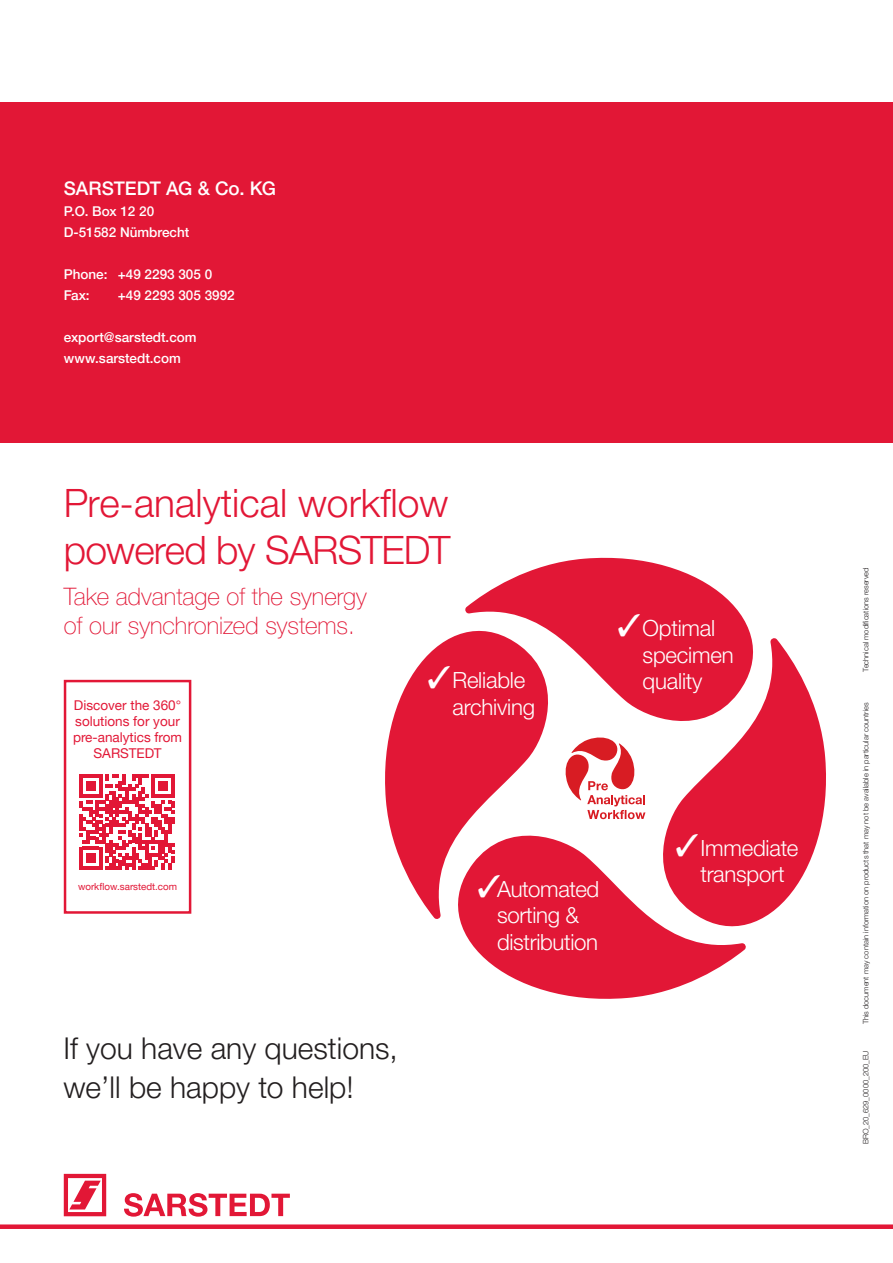
<style>
.page{position:relative;width:893px;height:1263px;background:#fff}
.page>*{position:absolute;margin:0;border:0;box-sizing:border-box;transform-origin:0 0}
.t1{font:300 39px/46.8px "Helvetica Neue LTW1 G";letter-spacing:-.015em;color:#e21736}
.t2{font:300 30px/39px "Helvetica Neue LTW1 G";color:#231f20}
.t3{font:100 24px/28.8px "Helvetica Neue LTW1 G";color:#e21736}
.t4{font:300 22.2px/26.7px "Helvetica Neue LTW1 G";letter-spacing:-.01em;color:#fff}
.t5{font:500 18.75px "Helvetica Neue LTW1 G";color:#fff}
.t6{font:500 13.5px/21px "Helvetica Neue LTW1 G";color:#fff}
.t7{font:13.5px/16.2px "Helvetica Neue LTW1 G";color:#e21736;text-align:center}
.t8{font:9.75px "Helvetica Neue LTW1 G";color:#e21736}
.t9{font:300 7.5px "Helvetica Neue LTW1 G";color:#231f20}
</style>
<div class="page">
<div style="left:0;top:1224px;width:893px;height:5px;background:#e21736"></div>
<svg style="left:64px;top:1174px;width:42px;height:42px"></svg>
<svg style="left:124px;top:1193px;width:166px;height:23px"></svg>
<div style="left:0;top:102px;width:893px;height:340px;background:#e21736"></div>
<svg style="left:671px;top:656px;width:155px;height:269px;fill:#e21736"></svg>
<svg style="left:483px;top:557px;width:306px;height:181px;fill:#e21736"></svg>
<svg style="left:460px;top:818px;width:287px;height:181px;fill:#e21736"></svg>
<svg style="left:385px;top:595px;width:180px;height:325px;fill:#e21736"></svg>
<svg style="left:564px;top:737px;width:83px;height:82px"></svg>
<div style="left:64px;top:680px;width:127px;height:234px;border:2px solid #e21736"></div>
<svg style="left:79px;top:774px;width:95px;height:95px"></svg>
<svg style="left:677px;top:834px;width:21px;height:22px"></svg>
<svg style="left:619px;top:614px;width:21px;height:23px"></svg>
<svg style="left:428px;top:666px;width:22px;height:23px"></svg>
<svg style="left:478px;top:875px;width:22px;height:22px"></svg>
<h3 class="t5" style="left:64px;top:177px;width:214px">SARSTEDT AG &amp; Co. KG</h3>
<h3 class="t6" style="left:64px;top:201px;width:127px">P.O. Box 12 20<br>D-51582 Nümbrecht</h3>
<h3 class="t6" style="left:64px;top:264px;width:150px">Phone: +49 2293 305 0<br>Fax:</h3>
<h3 class="t6" style="left:118px;top:285px;width:118px">+49 2293 305 3992</h3>
<h3 class="t6" style="left:64px;top:327px;width:134px">export@sarstedt.com www.sarstedt.com</h3>
<h1 class="t1" style="left:64px;top:479px;width:388px">Pre-analytical workflow powered by SARSTEDT</h1>
<h3 class="t3" style="left:64px;top:582px;width:304px">Take advantage of the synergy of our synchronized systems.</h3>
<h3 class="t7" style="left:73px;top:697px;width:111px">Discover the 360° solutions for your pre-analytics from<br>SARSTEDT</h3>
<h3 class="t8" style="left:78px;top:880px;width:100px">workflow.sarstedt.com</h3>
<h2 class="t2" style="left:63px;top:1029px;width:336px">If you have any questions, we’ll be happy to help!</h2>
<h3 class="t4" style="left:452px;top:667px;width:84px">Reliable archiving</h3>
<h3 class="t4" style="left:497px;top:875px;width:104px">Automated sorting &amp; distribution</h3>
<h3 class="t4" style="left:643px;top:614px;width:92px">Optimal specimen quality</h3>
<h3 class="t4" style="left:700px;top:834px;width:99px">Immediate transport</h3>
<p class="t9" style="left:861px;top:672px;width:106px;rotate:-90deg">Technical modifications reserved</p>
<p class="t9" style="left:861px;top:1024px;width:324px;rotate:-90deg">This document may contain information on products that may not be available in particular countries</p>
<p class="t9" style="left:861px;top:1144px;width:95px;rotate:-90deg">BRO_20_629_0000_200_EU</p>
</div>
